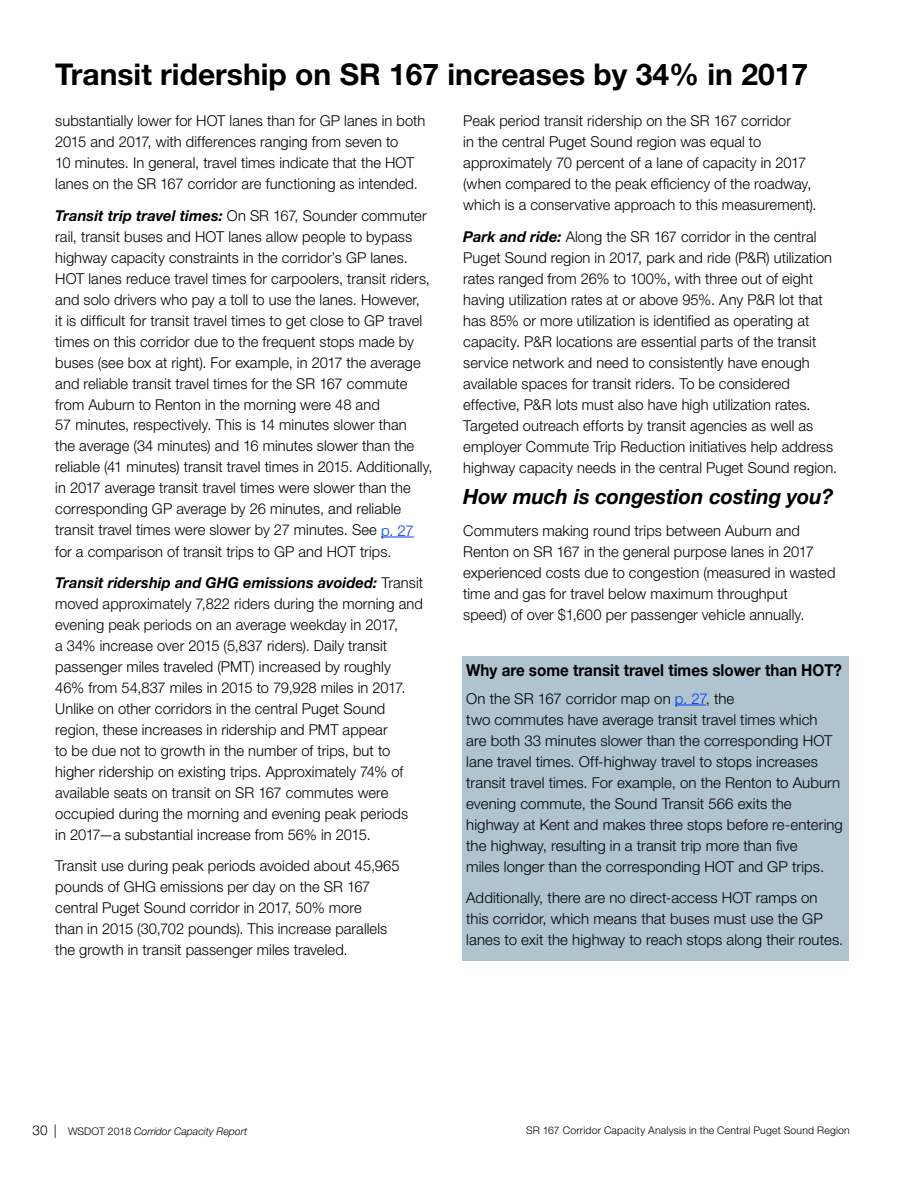
<style>
.page{position:relative;width:918px;height:1188px;background:#fff}
.page>*{position:absolute;margin:0;border:0;box-sizing:border-box;transform-origin:0 0}
.t1{font:700 30px "Helvetica Neue LT Std";color:#000}
.Paragraph{font:italic 700 21px "Helvetica Neue LT Std";letter-spacing:-.005em;color:#000}
.Featurette_header{font:700 16.5px "Helvetica Neue LT Std";color:#000;scale:.92 1}
.Paragraph-2{font:300 15px/21px "Helvetica Neue LT Std";letter-spacing:.005em;color:#000}
.t2{font:300 10.5px "Helvetica Neue LT Std";letter-spacing:.02em;color:#000}
.t3{font:italic 300 10.5px "Helvetica Neue LT Std";color:#000}
.s1{font-weight:700;font-style:italic}
.s2{color:#0039ff}
.s3{font-style:normal;font-size:13.5px}
.s4{font-style:normal}
</style>
<div class="page">
<hr style="left:381px;top:537px;width:33px;height:1px;background:#0039ff">
<div style="left:462px;top:656px;width:387px;height:304px;background:#b0c4cf"></div>
<hr style="left:675px;top:705px;width:31px;height:1px;background:#0039ff">
<h3 class="t1" style="left:55px;top:56px;width:754px">Transit ridership on SR 167 increases by 34% in 2017</h3>
<p class="Paragraph-2" style="left:55px;top:110px;width:372px">substantially lower for HOT lanes than for GP lanes in both 2015 and 2017, with differences ranging from seven to<br>10 minutes. In general, travel times indicate that the HOT lanes on the SR 167 corridor are functioning as intended.</p>
<p class="Paragraph-2" style="left:55px;top:204px;width:379px"><span class="s1">Transit trip travel times:</span> On SR 167, Sounder commuter rail, transit buses and HOT lanes allow people to bypass highway capacity constraints in the corridor’s GP lanes.<br>HOT lanes reduce travel times for carpoolers, transit riders, and solo drivers who pay a toll to use the lanes. However,<br>it is difficult for transit travel times to get close to GP travel times on this corridor due to the frequent stops made by buses (see box at right). For example, in 2017 the average and reliable transit travel times for the SR 167 commute from Auburn to Renton in the morning were 48 and<br>57 minutes, respectively. This is 14 minutes slower than<br>the average (34 minutes) and 16 minutes slower than the reliable (41 minutes) transit travel times in 2015. Additionally, in 2017 average transit travel times were slower than the corresponding GP average by 26 minutes, and reliable transit travel times were slower by 27 minutes. See <span class="s2">p. 27</span></p>
<p class="Paragraph-2" style="left:55px;top:540px;width:338px">for a comparison of transit trips to GP and HOT trips.</p>
<p class="Paragraph-2" style="left:55px;top:572px;width:369px"><span class="s1">Transit ridership and GHG emissions avoided:</span> Transit moved approximately 7,822 riders during the morning and evening peak periods on an average weekday in 2017,<br>a 34% increase over 2015 (5,837 riders). Daily transit passenger miles traveled (PMT) increased by roughly 46% from 54,837 miles in 2015 to 79,928 miles in 2017.<br>Unlike on other corridors in the central Puget Sound region, these increases in ridership and PMT appear<br>to be due not to growth in the number of trips, but to higher ridership on existing trips. Approximately 74% of available seats on transit on SR 167 commutes were occupied during the morning and evening peak periods<br>in 2017—a substantial increase from 56% in 2015.</p>
<p class="Paragraph-2" style="left:55px;top:855px;width:346px">Transit use during peak periods avoided about 45,965 pounds of GHG emissions per day on the SR 167 central Puget Sound corridor in 2017, 50% more<br>than in 2015 (30,702 pounds). This increase parallels the growth in transit passenger miles traveled.</p>
<p class="Paragraph-2" style="left:463px;top:110px;width:355px">Peak period transit ridership on the SR 167 corridor<br>in the central Puget Sound region was equal to approximately 70 percent of a lane of capacity in 2017 (when compared to the peak efficiency of the roadway, which is a conservative approach to this measurement).</p>
<p class="Paragraph-2" style="left:463px;top:225px;width:376px"><span class="s1">Park and ride:</span> Along the SR 167 corridor in the central Puget Sound region in 2017, park and ride (P&amp;R) utilization rates ranged from 26% to 100%, with three out of eight having utilization rates at or above 95%. Any P&amp;R lot that has 85% or more utilization is identified as operating at capacity. P&amp;R locations are essential parts of the transit service network and need to consistently have enough available spaces for transit riders. To be considered effective, P&amp;R lots must also have high utilization rates.<br>Targeted outreach efforts by transit agencies as well as employer Commute Trip Reduction initiatives help address highway capacity needs in the central Puget Sound region.</p>
<p class="Paragraph" style="left:463px;top:484px;width:371px">How much is congestion costing you?</p>
<p class="Paragraph-2" style="left:463px;top:519px;width:374px">Commuters making round trips between Auburn and Renton on SR 167 in the general purpose lanes in 2017 experienced costs due to congestion (measured in wasted time and gas for travel below maximum throughput<br>speed) of over $1,600 per passenger vehicle annually.</p>
<p class="Featurette_header" style="left:466px;top:660px;width:410px">Why are some transit travel times slower than HOT?</p>
<p class="Paragraph-2" style="left:466px;top:687px;width:378px">On the SR 167 corridor map on <span class="s2">p. 27</span>, the<br>two commutes have average transit travel times which<br>are both 33 minutes slower than the corresponding HOT lane travel times. Off‑highway travel to stops increases transit travel times. For example, on the Renton to Auburn evening commute, the Sound Transit 566 exits the highway at Kent and makes three stops before re-entering the highway, resulting in a transit trip more than five<br>miles longer than the corresponding HOT and GP trips.</p>
<p class="Paragraph-2" style="left:466px;top:887px;width:379px">Additionally, there are no direct-access HOT ramps on this corridor, which means that buses must use the GP lanes to exit the highway to reach stops along their routes.</p>
<p class="t3" style="left:33px;top:1125px;width:216px"><span class="s3">30 |</span> <span class="s4">WSDOT 2018</span> Corridor Capacity Report</p>
<p class="t2" style="left:526px;top:1124px;width:325px">SR 167 Corridor Capacity Analysis in the Central Puget Sound Region</p>
</div>
